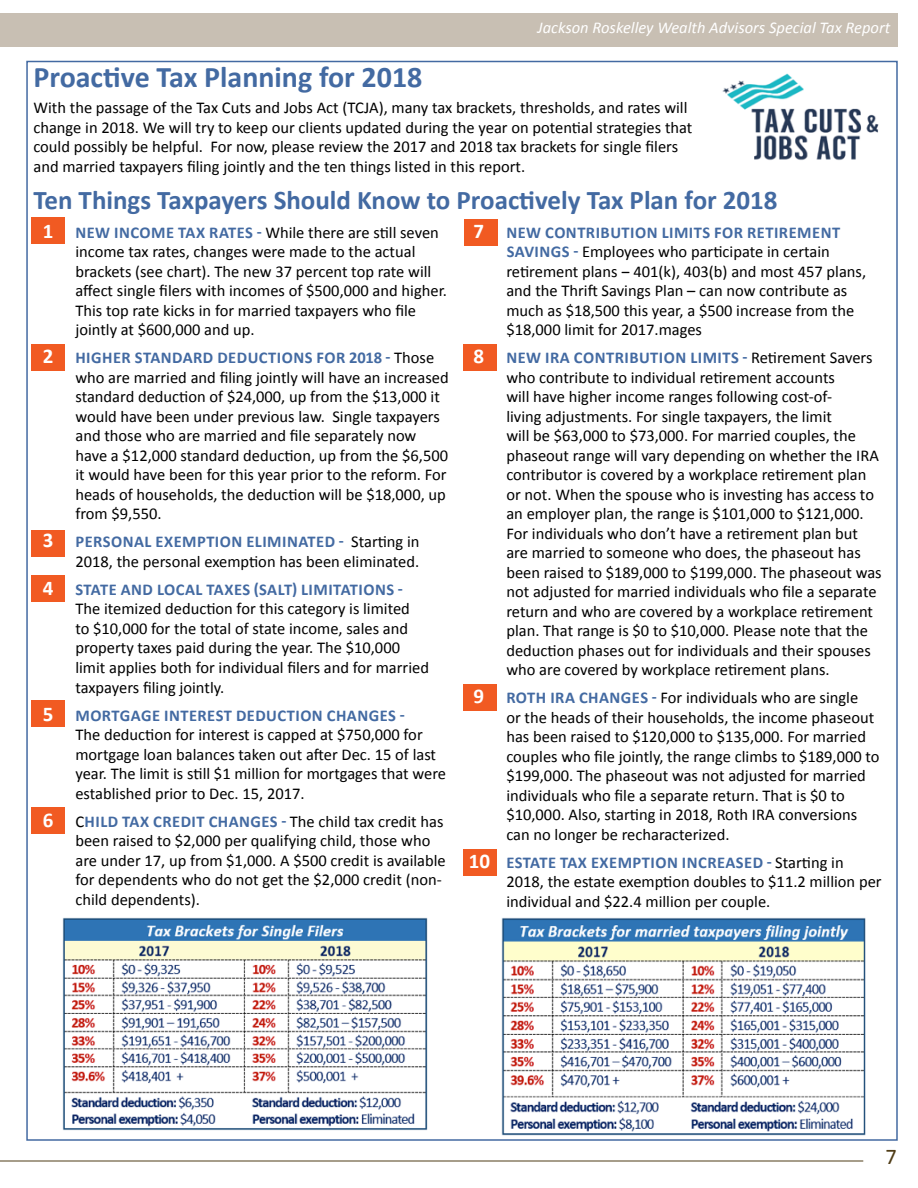
<style>
.page{position:relative;width:918px;height:1188px;background:#fff}
.page>*{position:absolute;margin:0;border:0;box-sizing:border-box;transform-origin:0 0}
.t1{font:700 30px "Calibri";color:#436aa2}
.t2{font:700 27px "Calibri";color:#436aa2}
.t3{font:22.5px "Calibri";color:#4f3c16}
.t4{font:16.5px/19.5px "Calibri";color:#000}
.t5{font:italic 16.5px "Calibri";color:#fff}
.s1{font-weight:700;font-size:21px;color:#fff}
.s2{font-weight:700;color:#436aa2}
</style>
<div class="page">
<div style="left:31px;top:217px;width:34px;height:27px;background:#f15a22"></div>
<div style="left:464px;top:219px;width:34px;height:27px;background:#f15a22"></div>
<div style="left:31px;top:344px;width:34px;height:27px;background:#f15a22"></div>
<div style="left:463px;top:344px;width:34px;height:27px;background:#f15a22"></div>
<div style="left:463px;top:684px;width:34px;height:27px;background:#f15a22"></div>
<div style="left:31px;top:530px;width:34px;height:27px;background:#f15a22"></div>
<div style="left:31px;top:575px;width:34px;height:27px;background:#f15a22"></div>
<div style="left:31px;top:700px;width:34px;height:27px;background:#f15a22"></div>
<div style="left:31px;top:807px;width:34px;height:27px;background:#f15a22"></div>
<div style="left:463px;top:849px;width:34px;height:27px;background:#f15a22"></div>
<img style="left:62px;top:917px;width:366px;height:214px">
<img style="left:501px;top:917px;width:365px;height:219px">
<div style="left:0;top:14px;width:897px;height:33px;background:#c8bfb3"></div>
<hr style="left:0;top:1161px;width:863px;height:1px;background:#4f3c16">
<img style="left:722px;top:73px;width:157px;height:87px">
<p class="t5" style="left:537px;top:16px;width:354px">Jackson Roskelley Wealth Advisors Special Tax Report</p>
<p class="t5" style="left:468px;top:16px;width:423px">Jackson Roskelley Wealth Advisors Fourth Quart r 2017 Update</p>
<h1 class="t1" style="left:33px;top:58px;width:391px">Proactive Tax Planning for 2018</h1>
<p class="t4" style="left:33px;top:98px;width:661px">With the passage of the Tax Cuts and Jobs Act (TCJA), many tax brackets, thresholds, and rates will change in 2018. We will try to keep our clients updated during the year on potential strategies that could possibly be helpful. For now, please review the 2017 and 2018 tax brackets for single filers and married taxpayers filing jointly and the ten things listed in this report.</p>
<h2 class="t2" style="left:33px;top:183px;width:746px">Ten Things Taxpayers Should Know to Proactively Tax Plan for 2018</h2>
<p class="t4" style="left:75px;top:222px;width:373px;text-indent:-33px"><span class="s1">1</span> <span class="s2">NEW INCOME TAX RATES -</span> While there are still seven income tax rates, changes were made to the actual brackets (see chart). The new 37 percent top rate will affect single filers with incomes of $500,000 and higher.<br>This top rate kicks in for married taxpayers who file jointly at $600,000 and up.</p>
<p class="t4" style="left:75px;top:348px;width:375px;text-indent:-33px"><span class="s1">2</span> <span class="s2">HIGHER STANDARD DEDUCTIONS FOR 2018 -</span> Those who are married and filing jointly will have an increased standard deduction of $24,000, up from the $13,000 it would have been under previous law. Single taxpayers and those who are married and file separately now have a $12,000 standard deduction, up from the $6,500 it would have been for this year prior to the reform. For heads of households, the deduction will be $18,000, up from $9,550.</p>
<p class="t4" style="left:43px;top:532px;width:378px;text-align:right"><span class="s1">3</span> <span class="s2">PERSONAL EXEMPTION ELIMINATED -</span> Starting in<br>2018, the personal exemption has been eliminated.</p>
<p class="t4" style="left:75px;top:580px;width:355px;text-indent:-33px"><span class="s1">4</span> <span class="s2">STATE AND LOCAL TAXES (SALT) LIMITATIONS - </span>The itemized deduction for this category is limited<br>to $10,000 for the total of state income, sales and property taxes paid during the year. The $10,000 limit applies both for individual filers and for married taxpayers filing jointly.</p>
<p class="t4" style="left:75px;top:705px;width:372px;text-indent:-33px"><span class="s1">5</span> <span class="s2">MORTGAGE INTEREST DEDUCTION CHANGES -<br></span>The deduction for interest is capped at $750,000 for mortgage loan balances taken out after Dec. 15 of last year. The limit is still $1 million for mortgages that were established prior to Dec. 15, 2017.</p>
<p class="t4" style="left:75px;top:812px;width:372px;text-indent:-33px"><span class="s1">6</span> C<span class="s2">HILD TAX CREDIT CHANGES -</span> The child tax credit has been raised to $2,000 per qualifying child, those who are under 17, up from $1,000. A $500 credit is available for dependents who do not get the $2,000 credit (non&shy;child dependents).</p>
<p class="t4" style="left:506px;top:222px;width:361px;text-indent:-33px"><span class="s1">7</span> <span class="s2">NEW CONTRIBUTION LIMITS FOR RETIREMENT SAVINGS -</span> Employees who participate in certain retirement plans ‒ 401(k), 403(b) and most 457 plans, and the Thrift Savings Plan – can now contribute as much as $18,500 this year, a $500 increase from the $18,000 limit for 2017.mages</p>
<p class="t4" style="left:506px;top:348px;width:377px;text-indent:-33px"><span class="s1">8</span> <span class="s2">NEW IRA CONTRIBUTION LIMITS -</span> Retirement Savers who contribute to individual retirement accounts<br>will have higher income ranges following cost-of-<br>living adjustments. For single taxpayers, the limit<br>will be $63,000 to $73,000. For married couples, the phaseout range will vary depending on whether the IRA contributor is covered by a workplace retirement plan or not. When the spouse who is investing has access to an employer plan, the range is $101,000 to $121,000.<br>For individuals who don’t have a retirement plan but are married to someone who does, the phaseout has been raised to $189,000 to $199,000. The phaseout was not adjusted for married individuals who file a separate return and who are covered by a workplace retirement plan. That range is $0 to $10,000. Please note that the deduction phases out for individuals and their spouses who are covered by workplace retirement plans.</p>
<p class="t4" style="left:506px;top:688px;width:375px;text-indent:-33px"><span class="s1">9</span> <span class="s2">ROTH IRA CHANGES -</span> For individuals who are single<br>or the heads of their households, the income phaseout has been raised to $120,000 to $135,000. For married couples who file jointly, the range climbs to $189,000 to $199,000. The phaseout was not adjusted for married individuals who file a separate return. That is $0 to $10,000. Also, starting in 2018, Roth IRA conversions can no longer be recharacterized.</p>
<p class="t4" style="left:506px;top:853px;width:377px;text-indent:-38px"><span class="s1">10</span> <span class="s2">ESTATE TAX EXEMPTION INCREASED -</span> Starting in<br>2018, the estate exemption doubles to $11.2 million per individual and $22.4 million per couple.</p>
<h3 class="t3" style="left:886px;top:1143px;width:13px">7</h3>
</div>
